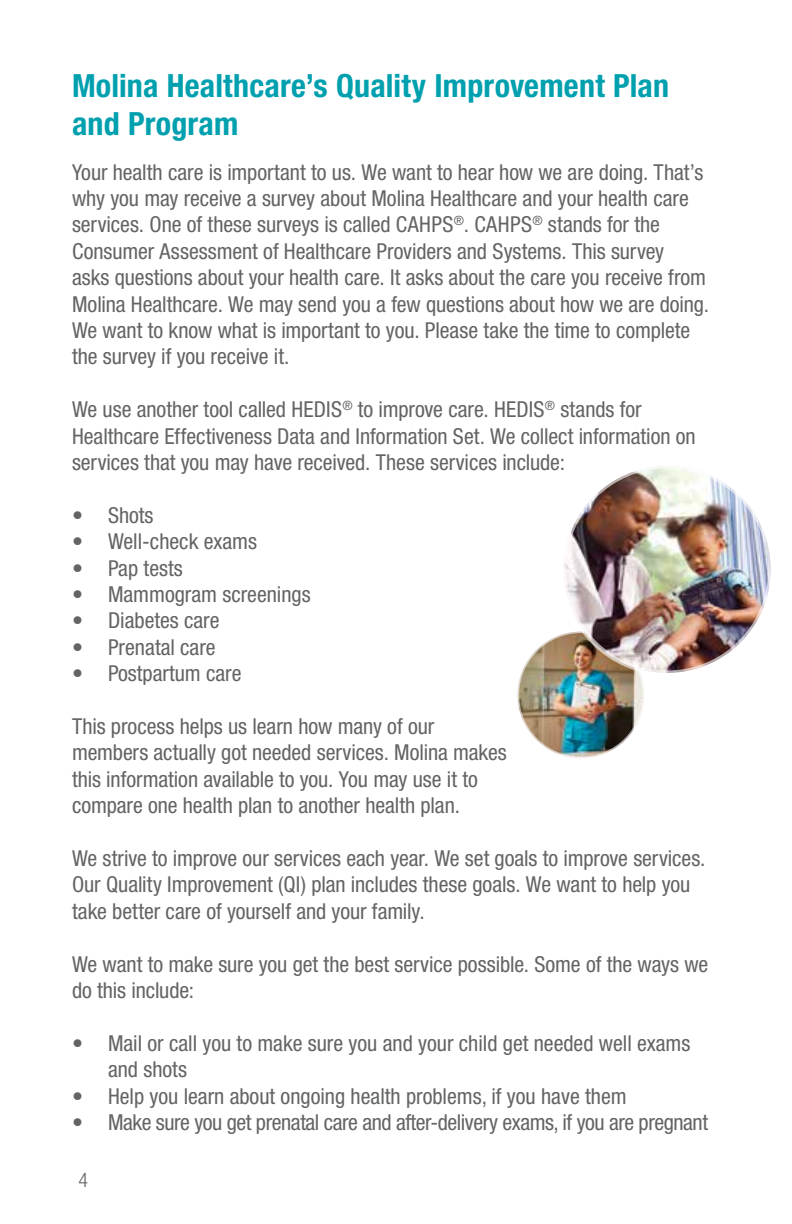
<style>
.page{position:relative;width:792px;height:1224px;background:#fff}
.page>*{position:absolute;margin:0;border:0;box-sizing:border-box;transform-origin:0 0}
.t1{font:700 condensed 32px/38.4px "Helvetica Neue";letter-spacing:.005em;color:#00a0af}
.t2{font:condensed 22px/26.4px "Helvetica Neue";color:#636466}
.t3{font:condensed 22px "Helvetica Neue";letter-spacing:-.02em;color:#636466}
.t4{font:300 condensed 20px "Helvetica Neue";color:#636466}
</style>
<div class="page">
<img style="left:520px;top:634px;width:122px;height:122px">
<div style="left:516px;top:630px;width:130px;height:130px;border:3px solid #fff;border-radius:50%"></div>
<img style="left:564px;top:466px;width:207px;height:207px;border-radius:103px">
<div style="left:561px;top:464px;width:212px;height:211px;border:5px solid #fff;border-radius:50%"></div>
<h2 class="t1" style="left:72px;top:66px;width:599px">Molina Healthcare’s Quality Improvement Plan and Program</h2>
<p class="t2" style="left:72px;top:159px;width:639px">Your health care is important to us. We want to hear how we are doing. That’s why you may receive a survey about Molina Healthcare and your health care services. One of these surveys is called CAHPS<sup>®</sup>. CAHPS<sup>®</sup> stands for the Consumer Assessment of Healthcare Providers and Systems. This survey<br>asks questions about your health care. It asks about the care you receive from Molina Healthcare. We may send you a few questions about how we are doing.<br>We want to know what is important to you. Please take the time to complete the survey if you receive it.</p>
<p class="t2" style="left:72px;top:396px;width:625px">We use another tool called HEDIS<sup>®</sup> to improve care. HEDIS<sup>®</sup> stands for<br>Healthcare Effectiveness Data and Information Set. We collect information on services that you may have received. These services include:</p>
<p class="t2" style="left:72px;top:502px;width:83px">• Shots</p>
<p class="t2" style="left:72px;top:528px;width:187px">• Well-check exams</p>
<p class="t2" style="left:72px;top:555px;width:112px">• Pap tests</p>
<p class="t2" style="left:72px;top:581px;width:240px">• Mammogram screenings</p>
<p class="t2" style="left:72px;top:607px;width:149px">• Diabetes care</p>
<p class="t2" style="left:72px;top:634px;width:145px">• Prenatal care</p>
<p class="t2" style="left:72px;top:660px;width:171px">• Postpartum care</p>
<p class="t2" style="left:72px;top:713px;width:436px">This process helps us learn how many of our members actually got needed services. Molina makes this information available to you. You may use it to compare one health plan to another health plan.</p>
<p class="t2" style="left:72px;top:845px;width:635px">We strive to improve our services each year. We set goals to improve services.<br>Our Quality Improvement (QI) plan includes these goals. We want to help you take better care of yourself and your family.</p>
<p class="t2" style="left:72px;top:951px;width:638px">We want to make sure you get the best service possible. Some of the ways we do this include:</p>
<p class="t2" style="left:108px;top:1030px;width:584px;text-indent:-36px">• Mail or call you to make sure you and your child get needed well exams and shots</p>
<p class="t2" style="left:72px;top:1083px;width:556px">• Help you learn about ongoing health problems, if you have them</p>
<p class="t3" style="left:72px;top:1110px;width:638px">• Make sure you get prenatal care and after-delivery exams, if you are pregnant</p>
<p class="t4" style="left:78px;top:1168px;width:11px">4</p>
</div>
